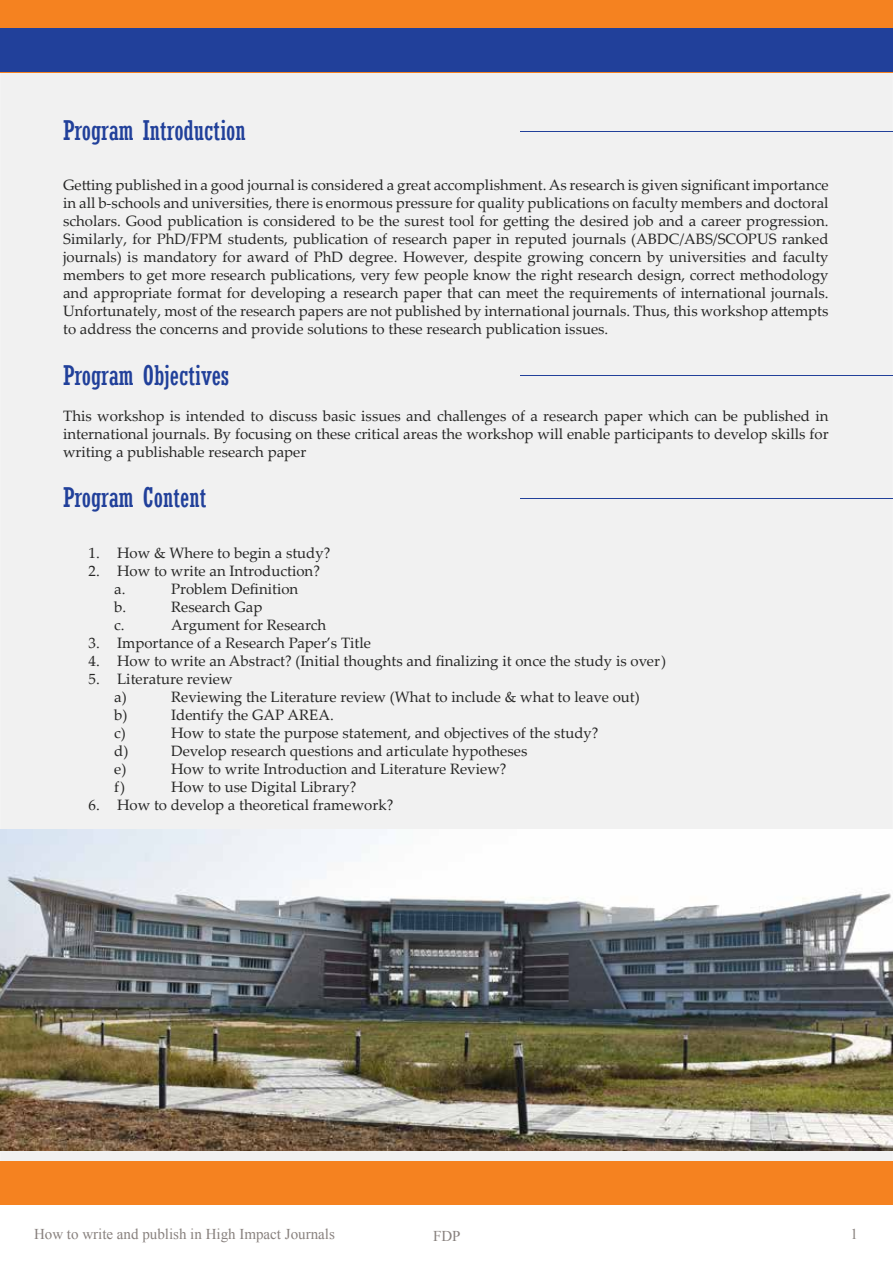
<style>
.page{position:relative;width:893px;height:1263px;background:#fff}
.page>*{position:absolute;margin:0;border:0;box-sizing:border-box;transform-origin:0 0}
.t1{font:condensed 27px "Rockwell";color:#21409a}
.t2{font:15px/18px "Palatino Linotype";color:#262625;text-align:justify}
.t3{font:15px "Times New Roman";color:#88817e}
</style>
<div class="page">
<div style="left:0;top:72px;width:893px;height:1089px;background:#f1f1f1"></div>
<div style="left:0;top:1161px;width:893px;height:44px;background:#f58220"></div>
<div style="left:0;top:0;width:893px;height:72px;background:#f58220"></div>
<div style="left:0;top:28px;width:893px;height:44px;background:#21409a"></div>
<hr style="left:520px;top:131px;width:373px;height:1px;background:#21409a">
<hr style="left:520px;top:375px;width:373px;height:1px;background:#21409a">
<hr style="left:520px;top:498px;width:373px;height:1px;background:#21409a">
<img style="left:0;top:829px;width:893px;height:321px">
<h1 class="t1" style="left:63px;top:115px;width:184px">Program Introduction</h1>
<p class="t2" style="left:63px;top:176px;width:767px">Getting published in a good journal is considered a great accomplishment. As research is given significant importance in all b-schools and universities, there is enormous pressure for quality publications on faculty members and doctoral scholars. Good publication is considered to be the surest tool for getting the desired job and a career progression.<br>Similarly, for PhD/FPM students, publication of research paper in reputed journals (ABDC/ABS/SCOPUS ranked journals) is mandatory for award of PhD degree. However, despite growing concern by universities and faculty members to get more research publications, very few people know the right research design, correct methodology and appropriate format for developing a research paper that can meet the requirements of international journals.<br>Unfortunately, most of the research papers are not published by international journals. Thus, this workshop attempts to address the concerns and provide solutions to these research publication issues.</p>
<h1 class="t1" style="left:63px;top:360px;width:168px">Program Objectives</h1>
<p class="t2" style="left:63px;top:406px;width:767px">This workshop is intended to discuss basic issues and challenges of a research paper which can be published in international journals. By focusing on these critical areas the workshop will enable participants to develop skills for writing a publishable research paper</p>
<h1 class="t1" style="left:63px;top:482px;width:145px">Program Content</h1>
<p class="t2" style="left:89px;top:543px;width:243px">1. How &amp; Where to begin a study?</p>
<p class="t2" style="left:114px;top:561px;width:207px;text-indent:-26px">2. How to write an Introduction? a.</p>
<p class="t2" style="left:171px;top:579px;width:129px">Problem Definition</p>
<p class="t2" style="left:114px;top:597px;width:14px">b.</p>
<p class="t2" style="left:171px;top:597px;width:93px">Research Gap</p>
<p class="t2" style="left:114px;top:615px;width:12px">c.</p>
<p class="t2" style="left:171px;top:615px;width:157px">Argument for Research</p>
<p class="t2" style="left:89px;top:633px;width:284px">3. Importance of a Research Paper’s Title</p>
<p class="t2" style="left:89px;top:651px;width:579px">4. How to write an Abstract? (Initial thoughts and finalizing it once the study is over)</p>
<p class="t2" style="left:114px;top:669px;width:120px;text-indent:-26px">5. Literature review a)</p>
<p class="t2" style="left:171px;top:687px;width:470px">Reviewing the Literature review (What to include &amp; what to leave out)</p>
<p class="t2" style="left:114px;top:705px;width:15px">b)</p>
<p class="t2" style="left:171px;top:705px;width:164px">Identify the GAP AREA.</p>
<p class="t2" style="left:114px;top:723px;width:13px">c)</p>
<p class="t2" style="left:171px;top:723px;width:429px">How to state the purpose statement, and objectives of the study?</p>
<p class="t2" style="left:114px;top:741px;width:16px">d)</p>
<p class="t2" style="left:171px;top:741px;width:358px">Develop research questions and articulate hypotheses</p>
<p class="t2" style="left:114px;top:759px;width:14px">e)</p>
<p class="t2" style="left:171px;top:759px;width:337px">How to write Introduction and Literature Review?</p>
<p class="t2" style="left:114px;top:777px;width:12px">f)</p>
<p class="t2" style="left:171px;top:777px;width:187px">How to use Digital Library?</p>
<p class="t2" style="left:89px;top:795px;width:306px">6. How to develop a theoretical framework?</p>
<p class="t3" style="left:34px;top:1224px;width:302px">How to write and publish in High Impact Journals</p>
<p class="t3" style="left:433px;top:1225px;width:29px">FDP</p>
<p class="t3" style="left:850px;top:1224px;width:9px">1</p>
</div>
